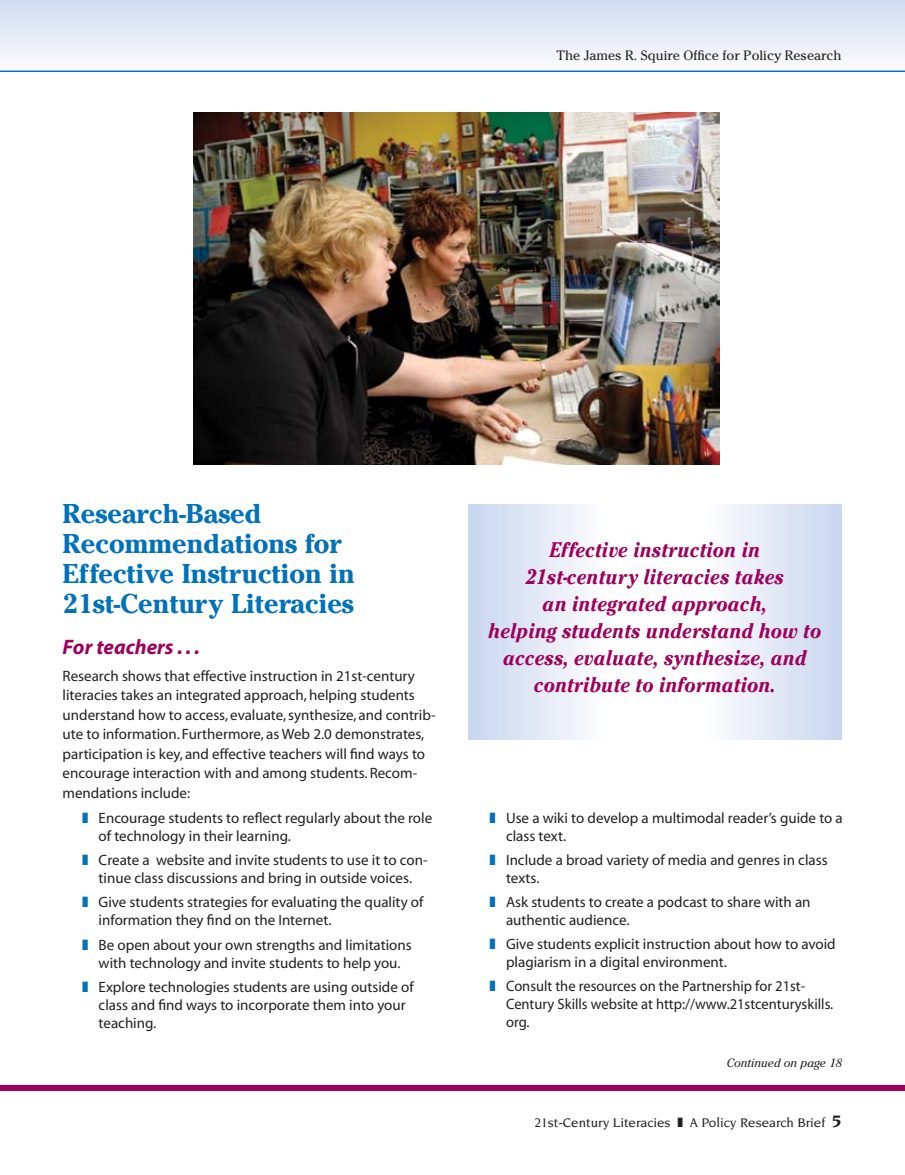
<style>
.page{position:relative;width:905px;height:1175px;background:#fff}
.page>*{position:absolute;margin:0;border:0;box-sizing:border-box;transform-origin:0 0}
.t1{font:700 27px/30px "Cheltenham";color:#0071bc}
.t2{font:italic 700 21px/27px "Cheltenham";color:#9e005d;text-align:center;scale:.9 1}
.t3{font:italic 700 21px "Myriad";color:#9e005d}
.t4{font:15px/18px "Myriad";color:#231f20}
.t5{font:500 13.5px "Novarese";color:#231f20}
.t6{font:13.5px "Cheltenham";color:#231f20}
.t7{font:italic 12px "Cheltenham";color:#231f20}
</style>
<div class="page">
<div style="left:0;top:0;width:904px;height:90px;background:linear-gradient(to bottom,#d1dcf1,#fff)"></div>
<div style="left:0;top:1084px;width:904px;height:6px;background:#9e005d"></div>
<hr style="left:0;top:70px;width:904px;height:2px;background:#0071bc">
<div style="left:676px;top:504px;width:166px;height:236px;background:linear-gradient(to right,#fff,#c9d7ee)"></div>
<div style="left:468px;top:504px;width:166px;height:236px;background:linear-gradient(to right,#c9d6ee,#fff)"></div>
<img style="left:194px;top:113px;width:525px;height:351px">
<p class="t6" style="left:556px;top:47px;width:286px">The James R. Squire Office for Policy Research</p>
<h1 class="t1" style="left:63px;top:498px;width:293px">Research-Based<br>Recommendations for<br>Effective Instruction in<br>21st-Century Literacies</h1>
<h2 class="t3" style="left:63px;top:636px;width:139px">For teachers . . .</h2>
<p class="t4" style="left:63px;top:666px;width:374px;line-height:19.5px">Research shows that effective instruction in 21st-century literacies takes an integrated approach, helping students understand how to access, evaluate, synthesize, and contrib&shy;ute to information. Furthermore, as Web 2.0 demonstrates, participation is key, and effective teachers will find ways to encourage interaction with and among students. Recom&shy;mendations include:</p>
<p class="t4" style="left:99px;top:810px;width:335px">Encourage students to reflect regularly about the role of technology in their learning.</p>
<p class="t4" style="left:99px;top:852px;width:330px">Create a website and invite students to use it to con&shy;tinue class discussions and bring in outside voices.</p>
<p class="t4" style="left:99px;top:894px;width:326px">Give students strategies for evaluating the quality of information they find on the Internet.</p>
<p class="t4" style="left:99px;top:936px;width:314px">Be open about your own strengths and limitations with technology and invite students to help you.</p>
<p class="t4" style="left:99px;top:978px;width:316px">Explore technologies students are using outside of class and find ways to incorporate them into your teaching.</p>
<h2 class="t2" style="left:488px;top:537px;width:372px">Effective instruction in<br>21st-century literacies takes<br>an integrated approach,<br>helping students understand how to access, evaluate, synthesize, and contribute to information.</h2>
<p class="t4" style="left:506px;top:810px;width:338px">Use a wiki to develop a multimodal reader’s guide to a class text.</p>
<p class="t4" style="left:506px;top:852px;width:323px">Include a broad variety of media and genres in class texts.</p>
<p class="t4" style="left:506px;top:894px;width:306px">Ask students to create a podcast to share with an authentic audience.</p>
<p class="t4" style="left:506px;top:936px;width:331px">Give students explicit instruction about how to avoid plagiarism in a digital environment.</p>
<p class="t4" style="left:506px;top:978px;width:329px">Consult the resources on the Partnership for 21st-<br>Century Skills website at http://www.21stcenturyskills. org.</p>
<p class="t7" style="left:727px;top:1055px;width:116px">Continued on page 18</p>
<p class="t5" style="left:534px;top:1115px;width:138px">21st-Century Literacies</p>
<p class="t5" style="left:689px;top:1115px;width:137px">A Policy Research Brief</p>
</div>
